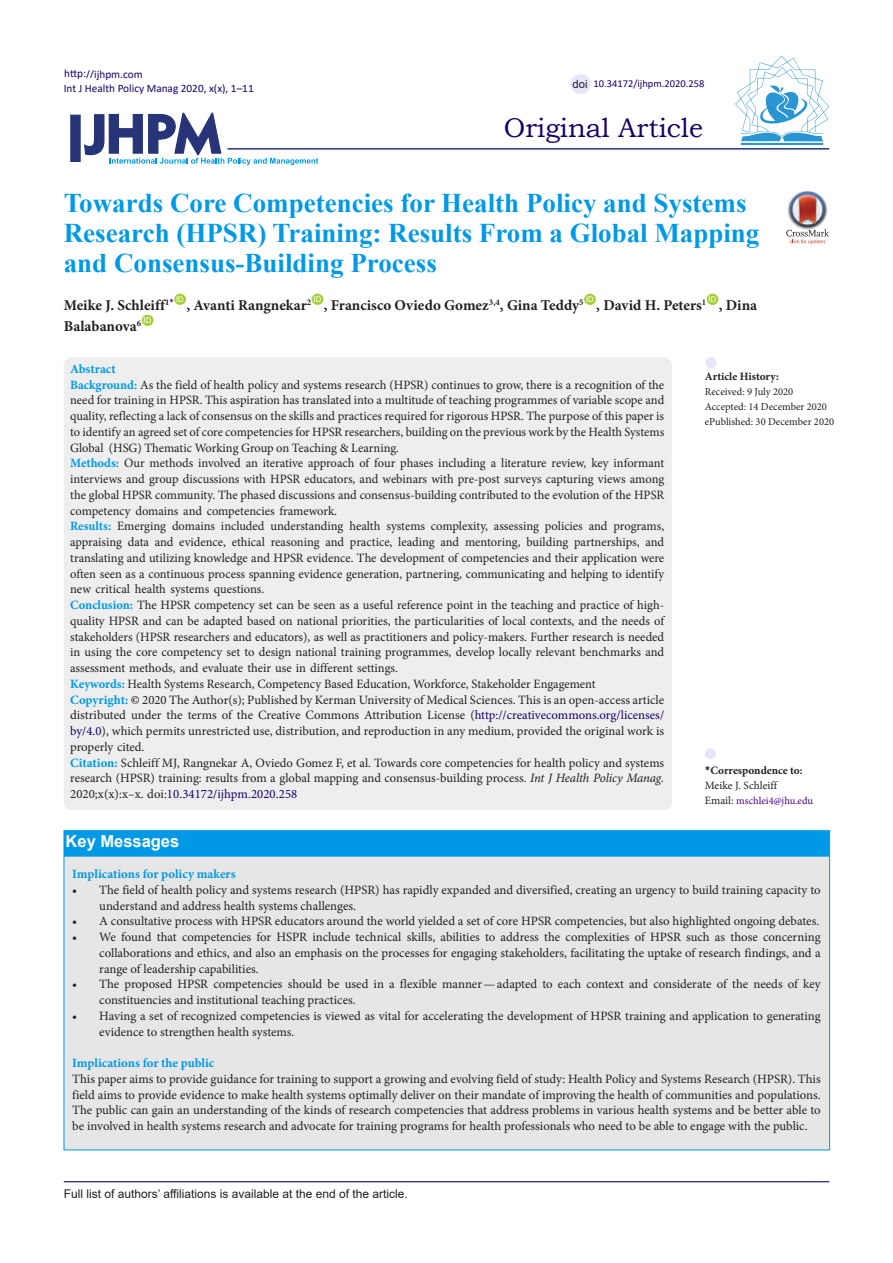
<style>
.page{position:relative;width:893px;height:1263px;background:#fff}
.page>*{position:absolute;margin:0;border:0;box-sizing:border-box;transform-origin:0 0}
.Default{font:700 27px/30px "Times New Roman";color:#0099e5}
.t1{font:27px "Bookman Old Style";color:#190066}
.t2{font:700 16.5px "Arial";color:#fff}
.Default-2{font:700 15px "Minion Pro";color:#231f20}
.Default-3{font:12.75px/15.8px "Minion Pro";color:#231f20;text-align:justify}
.Default-4{font:700 12.75px "Minion Pro";color:#0099e5}
.t3{font:12px "Arial";color:#231f20}
.t4{font:11.25px "Calibri";color:#190066}
.t5{font:700 11.25px "Minion Pro";color:#231f20}
.t6{font:11.25px "Minion Pro";color:#231f20}
.t7{font:11.25px "Arial";color:#231f20}
.t8{font:10.5px "Minion Pro";color:#231f20}
.t9{font:10.5px "Calibri";color:#190066}
.t10{font:10.5px "Minion Pro";color:#4b0082}
.t11{font:7.8px "Arial";color:#fff}
.s1{font-weight:700;color:#0099e5}
.s2{color:#000}
.s3{color:#190066}
.s4{font-style:italic}
.s5{font-family:"Calibri"}
.s6{font-size:11.25px;color:#231f20}
</style>
<div class="page">
<svg style="left:84px;top:112px;width:234px;height:53px"></svg>
<div style="left:70px;top:115px;width:11px;height:47px;background:#273578;border:1px solid #273578"></div>
<div style="left:174px;top:294px;width:12px;height:11px;background:#a6ce39;border-radius:50%"></div>
<div style="left:312px;top:294px;width:11px;height:11px;background:#a6ce39;border-radius:50%"></div>
<div style="left:584px;top:294px;width:12px;height:11px;background:#a6ce39;border-radius:50%"></div>
<div style="left:707px;top:294px;width:11px;height:11px;background:#a6ce39;border-radius:50%"></div>
<div style="left:142px;top:315px;width:11px;height:11px;background:#a6ce39;border-radius:50%"></div>
<hr style="left:227px;top:148px;width:602px;height:2px;background:#273578">
<div style="left:64px;top:357px;width:608px;height:453px;background:#eee;border-radius:8px"></div>
<div style="left:705px;top:748px;width:11px;height:11px;background:#e6e6fa;border-radius:50%"></div>
<div style="left:705px;top:357px;width:11px;height:11px;background:#e6e6fa;border-radius:50%"></div>
<hr style="left:64px;top:1181px;width:765px;height:1px;background:#190066">
<hr style="left:741px;top:143px;width:82px;height:2px;background:#2995d2">
<svg style="left:735px;top:56px;width:94px;height:85px"></svg>
<div style="left:571px;top:74px;width:20px;height:20px;background:#e6e6fa;border-radius:50%"></div>
<img style="left:801px;top:191px;width:13px;height:1px">
<svg style="left:786px;top:192px;width:43px;height:52px"></svg>
<div style="left:64px;top:830px;width:766px;height:320px;background:#e6e6e6;border:1px solid #0099e5"></div>
<div style="left:64px;top:831px;width:766px;height:26px;background:#0099e5;border:2px solid #0099e5"></div>
<p class="t4" style="left:64px;top:66px;width:80px">http://ijhpm.com</p>
<p class="t4" style="left:64px;top:81px;width:191px">Int J Health Policy Manag 2020, x(x), 1–11</p>
<p class="t7" style="left:573px;top:76px;width:17px">doi</p>
<p class="t9" style="left:593px;top:76px;width:112px">10.34172/ijhpm.2020.258</p>
<p class="t1" style="left:504px;top:110px;width:201px">Original Article</p>
<p class="Default" style="left:64px;top:188px;width:697px">Towards Core Competencies for Health Policy and Systems<br>Research (HPSR) Training: Results From a Global Mapping and Consensus-Building Process</p>
<p class="Default-2" style="left:64px;top:295px;width:111px">Meike J. Schleiff<sup>1</sup><sup>*</sup></p>
<p class="t11" style="left:176px;top:294px;width:9px">ID</p>
<p class="t11" style="left:313px;top:294px;width:9px">ID</p>
<p class="t11" style="left:586px;top:294px;width:9px">ID</p>
<p class="t11" style="left:708px;top:294px;width:9px">ID</p>
<p class="Default-2" style="left:186px;top:295px;width:126px">, Avanti Rangnekar<sup>2</sup></p>
<p class="Default-2" style="left:324px;top:295px;width:261px">, Francisco Oviedo Gomez<sup>3,4</sup>, Gina Teddy<sup>5</sup></p>
<p class="Default-2" style="left:596px;top:295px;width:111px">, David H. Peters<sup>1</sup></p>
<p class="Default-2" style="left:719px;top:295px;width:40px">, Dina</p>
<p class="t11" style="left:144px;top:315px;width:9px">ID</p>
<p class="Default-2" style="left:64px;top:316px;width:79px">Balabanova<sup>6</sup></p>
<p class="Default-4" style="left:70px;top:360px;width:47px">Abstract</p>
<p class="Default-3" style="left:70px;top:377px;width:596px"><span class="s1">Background:</span> As the field of health policy and systems research (HPSR) continues to grow, there is a recognition of the need for training in HPSR. This aspiration has translated into a multitude of teaching programmes of variable scope and quality, reflecting a lack of consensus on the skills and practices required for rigorous HPSR. The purpose of this paper is to identify an agreed set of core competencies for HPSR researchers, building on the previous work by the Health Systems Global (HSG) Thematic Working Group on Teaching &amp; Learning.</p>
<p class="Default-3" style="left:70px;top:455px;width:596px"><span class="s1">Methods:</span> Our methods involved an iterative approach of four phases including a literature review, key informant interviews and group discussions with HPSR educators, and webinars with pre-post surveys capturing views among the global HPSR community. The phased discussions and consensus-building contributed to the evolution of the HPSR competency domains and competencies framework.</p>
<p class="Default-3" style="left:70px;top:518px;width:596px"><span class="s1">Results:</span> Emerging domains included understanding health systems complexity, assessing policies and programs, appraising data and evidence, ethical reasoning and practice, leading and mentoring, building partnerships, and translating and utilizing knowledge and HPSR evidence. The development of competencies and their application were often seen as a continuous process spanning evidence generation, partnering, communicating and helping to identify new critical health systems questions.</p>
<p class="Default-3" style="left:70px;top:597px;width:596px"><span class="s1">Conclusion:</span> The HPSR competency set can be seen as a useful reference point in the teaching and practice of high&shy;quality HPSR and can be adapted based on national priorities, the particularities of local contexts, and the needs of stakeholders (HPSR researchers and educators), as well as practitioners and policy-makers. Further research is needed in using the core competency set to design national training programmes, develop locally relevant benchmarks and assessment methods, and evaluate their use in different settings.</p>
<p class="Default-3" style="left:70px;top:676px;width:527px"><span class="s1">Keywords:</span> Health Systems Research, Competency Based Education, Workforce, Stakeholder Engagement</p>
<p class="Default-3" style="left:70px;top:692px;width:596px"><span class="s1">Copyright:</span> <span class="s2">©</span> 2020 The Author(s); Published by Kerman University of Medical Sciences. This is an open-access article distributed under the terms of the Creative Commons Attribution License (<span class="s3">http://creativecommons.org/licenses/ by/4.0</span>), which permits unrestricted use, distribution, and reproduction in any medium, provided the original work is properly cited.</p>
<p class="Default-3" style="left:70px;top:755px;width:596px"><span class="s1">Citation:</span> Schleiff MJ, Rangnekar A, Oviedo Gomez F, et al. Towards core competencies for health policy and systems research (HPSR) training: results from a global mapping and consensus-building process. <span class="s4">Int J Health Policy Manag.<br></span>2020;x(x):x–x. doi:<span class="s3">10.34172/ijhpm.2020.258</span></p>
<p class="t5" style="left:705px;top:763px;width:99px"><span class="s5">*</span>Correspondence to:</p>
<p class="t5" style="left:705px;top:368px;width:76px">Article History:</p>
<p class="t8" style="left:705px;top:385px;width:90px">Received: 9 July 2020</p>
<p class="t8" style="left:705px;top:400px;width:124px">Accepted: 14 December 2020</p>
<p class="t8" style="left:705px;top:415px;width:131px">ePublished: 30 December 2020</p>
<p class="t6" style="left:705px;top:778px;width:74px">Meike J. Schleiff</p>
<p class="t10" style="left:705px;top:794px;width:110px"><span class="s6">Email:</span> mschlei4@jhu.edu</p>
<p class="t2" style="left:66px;top:830px;width:115px">Key Messages</p>
<p class="Default-4" style="left:72px;top:865px;width:165px">Implications for policy makers</p>
<p class="Default-3" style="left:99px;top:882px;width:723px;text-indent:-27px">• The field of health policy and systems research (HPSR) has rapidly expanded and diversified, creating an urgency to build training capacity to understand and address health systems challenges.</p>
<p class="Default-3" style="left:72px;top:913px;width:748px">• A consultative process with HPSR educators around the world yielded a set of core HPSR competencies, but also highlighted ongoing debates.</p>
<p class="Default-3" style="left:99px;top:929px;width:723px;text-indent:-27px">• We found that competencies for HSPR include technical skills, abilities to address the complexities of HPSR such as those concerning collaborations and ethics, and also an emphasis on the processes for engaging stakeholders, facilitating the uptake of research findings, and a range of leadership capabilities.</p>
<p class="Default-3" style="left:99px;top:976px;width:723px;text-indent:-27px">• The proposed HPSR competencies should be used in a flexible manner—adapted to each context and considerate of the needs of key constituencies and institutional teaching practices.</p>
<p class="Default-3" style="left:99px;top:1008px;width:723px;text-indent:-27px">• Having a set of recognized competencies is viewed as vital for accelerating the development of HPSR training and application to generating evidence to strengthen health systems.</p>
<p class="Default-4" style="left:72px;top:1054px;width:144px">Implications for the public</p>
<p class="Default-3" style="left:72px;top:1071px;width:750px">This paper aims to provide guidance for training to support a growing and evolving field of study: Health Policy and Systems Research (HPSR). This field aims to provide evidence to make health systems optimally deliver on their mandate of improving the health of communities and populations.<br>The public can gain an understanding of the kinds of research competencies that address problems in various health systems and be better able to be involved in health systems research and advocate for training programs for health professionals who need to be able to engage with the public.</p>
<p class="t3" style="left:64px;top:1185px;width:346px">Full list of authors’ affiliations is available at the end of the article.</p>
</div>
